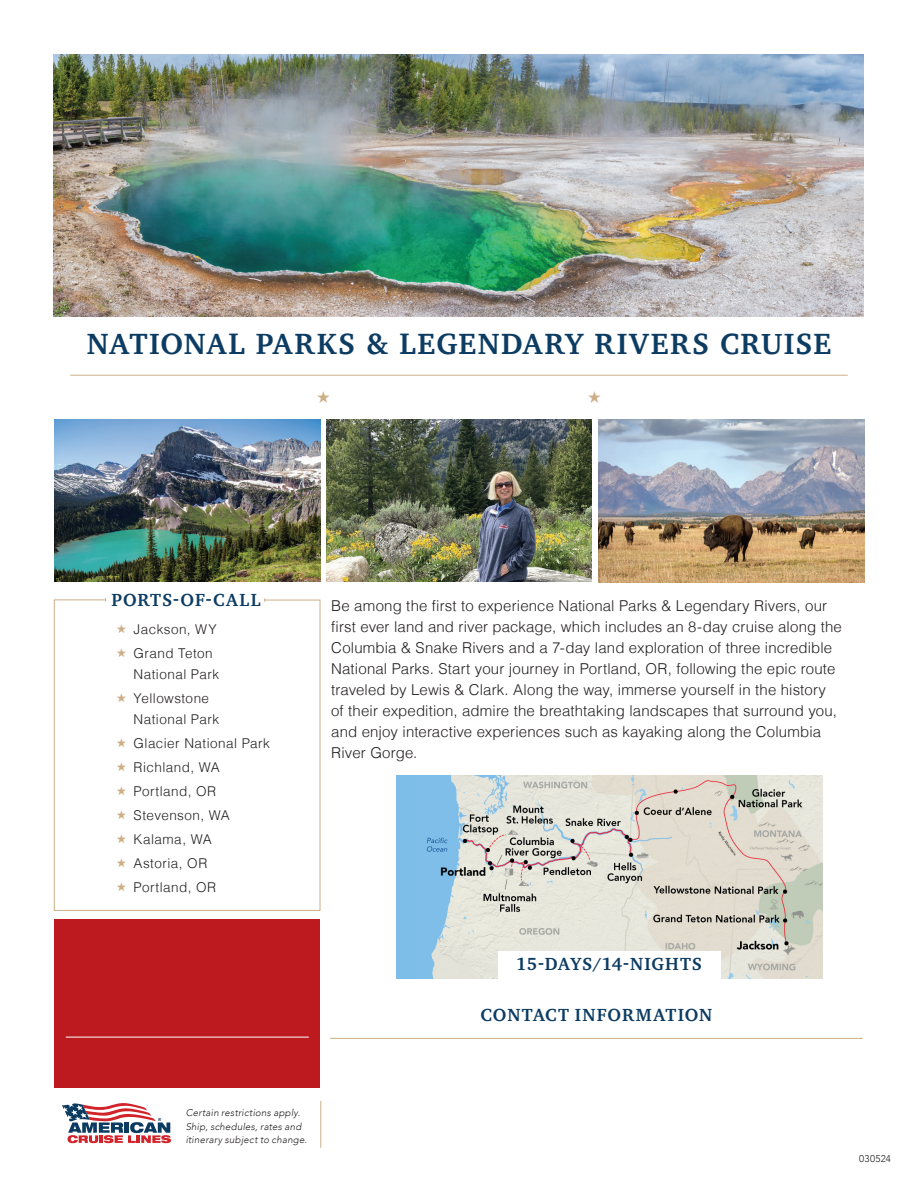
<style>
.page{position:relative;width:918px;height:1188px;background:#fff}
.page>*{position:absolute;margin:0;border:0;box-sizing:border-box;transform-origin:0 0}
.t1{font:700 30px "Charter";letter-spacing:.045em;color:#0d3c63}
.t2{font:700 18px "Charter ITC Pro";letter-spacing:.05em;color:#0d3c63}
.t3{font:300 15px/21px "Helvetica";letter-spacing:.01em;color:#231f20}
.t4{font:300 13.5px/24px "Helvetica";letter-spacing:.035em;color:#231f20}
.t5{font:italic 300 9.75px/13.5px "Avenir";letter-spacing:.02em;color:#231f20}
.t6{font:300 9.75px "Avenir";letter-spacing:.025em;color:#231f20}
</style>
<div class="page">
<hr style="left:70px;top:375px;width:778px;height:1px;background:#ccaf87">
<hr style="left:321px;top:1101px;width:1px;height:47px;background:#ccaf87">
<hr style="left:330px;top:1038px;width:533px;height:1px;background:#ccaf87">
<img style="left:326px;top:420px;width:266px;height:162px">
<img style="left:55px;top:420px;width:265px;height:162px">
<svg style="left:62px;top:1103px;width:109px;height:40px"></svg>
<div style="left:55px;top:920px;width:265px;height:168px;background:#bd1a1f"></div>
<svg style="left:54px;top:599px;width:267px;height:312px"></svg>
<hr style="left:66px;top:1037px;width:243px;height:1px;background:#fff">
<div style="left:396px;top:775px;width:427px;height:204px;background:#7dbee9"></div>
<img style="left:426px;top:775px;width:397px;height:204px">
<div style="left:498px;top:951px;width:222px;height:35px;background:#fff"></div>
<img style="left:54px;top:54px;width:810px;height:262px">
<img style="left:598px;top:419px;width:266px;height:163px">
<svg style="left:117px;top:624px;width:9px;height:9px"></svg>
<svg style="left:117px;top:648px;width:9px;height:9px"></svg>
<svg style="left:117px;top:693px;width:9px;height:9px"></svg>
<svg style="left:117px;top:738px;width:9px;height:9px"></svg>
<svg style="left:117px;top:762px;width:9px;height:9px"></svg>
<svg style="left:117px;top:786px;width:9px;height:9px"></svg>
<svg style="left:117px;top:810px;width:9px;height:9px"></svg>
<svg style="left:117px;top:834px;width:9px;height:9px"></svg>
<svg style="left:117px;top:858px;width:9px;height:9px"></svg>
<svg style="left:117px;top:882px;width:9px;height:9px"></svg>
<h1 class="t1" style="left:87px;top:325px;width:746px">NATIONAL PARKS &amp; LEGENDARY RIVERS CRUISE</h1>
<p class="t2" style="left:111px;top:588px;width:151px">PORTS-OF-CALL</p>
<p class="t4" style="left:134px;top:617px;width:84px">Jackson, WY<br>Grand Teton</p>
<p class="t4" style="left:134px;top:662px;width:87px">National Park<br>Yellowstone</p>
<p class="t4" style="left:134px;top:707px;width:138px">National Park<br>Glacier National Park<br>Richland, WA<br>Portland, OR<br>Stevenson, WA<br>Kalama, WA<br>Astoria, OR<br>Portland, OR</p>
<p class="t3" style="left:331px;top:595px;width:512px">Be among the first to experience National Parks &amp; Legendary Rivers, our first ever land and river package, which includes an 8-day cruise along the Columbia &amp; Snake Rivers and a 7-day land exploration of three incredible National Parks. Start your journey in Portland, OR, following the epic route traveled by Lewis &amp; Clark. Along the way, immerse yourself in the history of their expedition, admire the breathtaking landscapes that surround you, and enjoy interactive experiences such as kayaking along the Columbia River Gorge.</p>
<p class="t2" style="left:516px;top:953px;width:187px">15-DAYS/14-NIGHTS</p>
<p class="t2" style="left:480px;top:1004px;width:233px">CONTACT INFORMATION</p>
<p class="t5" style="left:186px;top:1106px;width:123px">Certain restrictions apply.<br>Ship, schedules, rates and itinerary subject to change.</p>
<p class="t6" style="left:859px;top:1152px;width:33px">030524</p>
</div>
